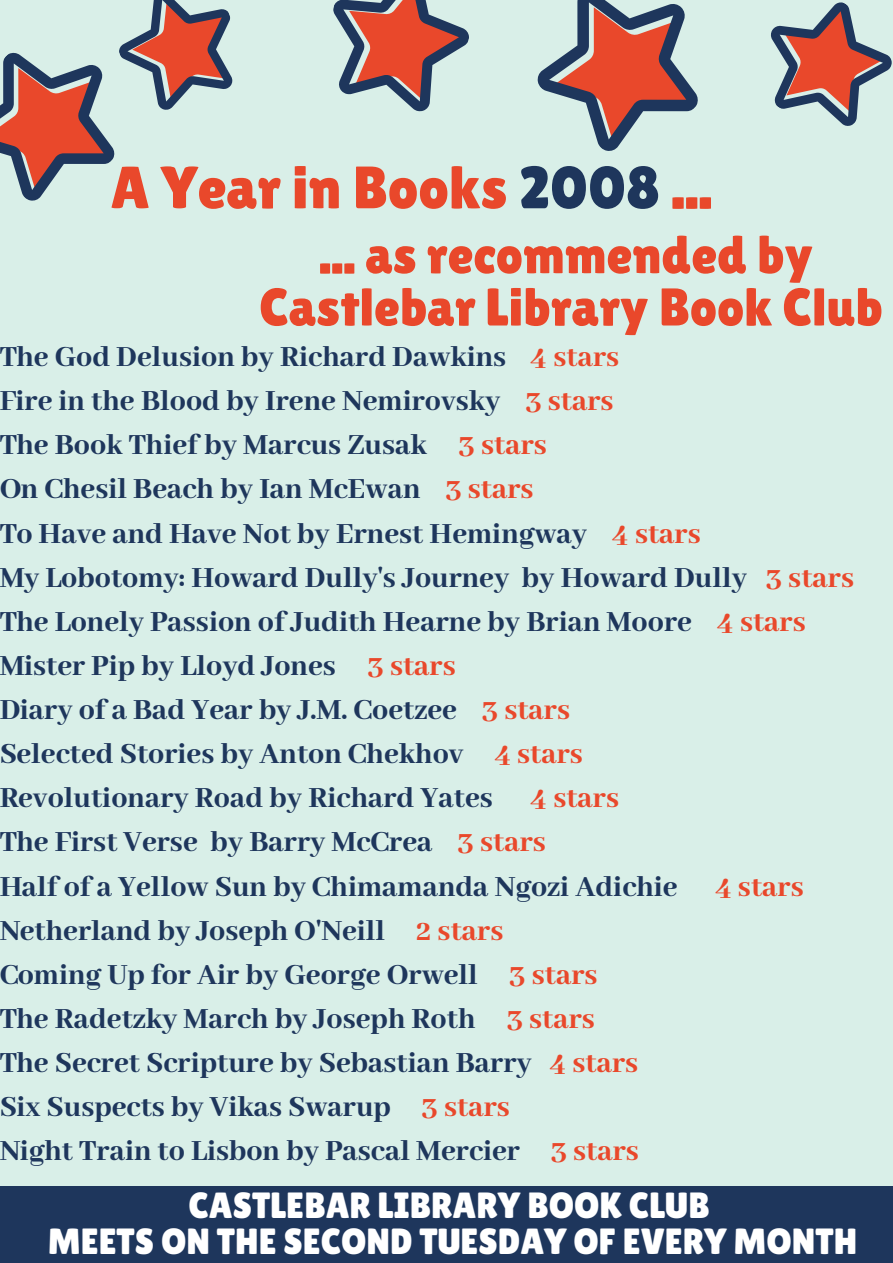
<style>
.page{position:relative;width:893px;height:1263px;background:#d9efe8}
.page>*{position:absolute;margin:0;border:0;box-sizing:border-box;transform-origin:0 0}
.t1{font:59.62px "Lilita One";color:#e9482b}
.t2{font:52.95px/52.3px "Lilita One";color:#e9482b;text-align:center}
.t3{font:36.45px/36px "Lilita One";color:#fff;text-align:center}
.t4{font:800 31.8px/44.1px "Abhaya Libre";color:#1e365c}
.s1{color:#1e365c}
.s2{color:#e9482b}
</style>
<div class="page">
<svg style="left:333px;top:0;width:136px;height:112px"></svg>
<svg style="left:537px;top:0;width:355px;height:151px"></svg>
<svg style="left:0;top:0;width:233px;height:201px"></svg>
<div style="left:0;top:1186px;width:893px;height:77px;background:#1e365c"></div>
<h1 class="t1" style="left:111px;top:153px;width:603px">A Year in Books <span class="s1">2008</span> ...</h1>
<h2 class="t2" style="left:259px;top:228px;width:625px">... as recommended by<br>Castlebar Library Book Club</h2>
<p class="t4" style="left:-1px;top:336px;width:856px">The God Delusion by Richard Dawkins <span class="s2">4 stars<br></span>Fire in the Blood by Irene Nemirovsky <span class="s2">3 stars<br></span>The Book Thief by Marcus Zusak <span class="s2">3 stars<br></span>On Chesil Beach by Ian McEwan <span class="s2">3 stars<br></span>To Have and Have Not by Ernest Hemingway <span class="s2">4 stars<br></span>My Lobotomy: Howard Dully's Journey by Howard Dully <span class="s2">3 stars </span>The Lonely Passion of Judith Hearne by Brian Moore <span class="s2">4 stars </span>Mister Pip by Lloyd Jones <span class="s2">3 stars<br></span>Diary of a Bad Year by J.M. Coetzee <span class="s2">3 stars<br></span>Selected Stories by Anton Chekhov <span class="s2">4 stars<br></span>Revolutionary Road by Richard Yates <span class="s2">4 stars<br></span>The First Verse by Barry McCrea <span class="s2">3 stars<br></span>Half of a Yellow Sun by Chimamanda Ngozi Adichie <span class="s2">4 stars </span>Netherland by Joseph O'Neill <span class="s2">2 stars<br></span>Coming Up for Air by George Orwell <span class="s2">3 stars<br></span>The Radetzky March by Joseph Roth <span class="s2">3 stars<br></span>The Secret Scripture by Sebastian Barry <span class="s2">4 stars<br></span>Six Suspects by Vikas Swarup <span class="s2">3 stars<br></span>Night Train to Lisbon by Pascal Mercier <span class="s2">3 stars</span></p>
<p class="t3" style="left:48px;top:1187px;width:811px">CASTLEBAR LIBRARY BOOK CLUB<br>MEETS ON THE SECOND TUESDAY OF EVERY MONTH</p>
</div>
